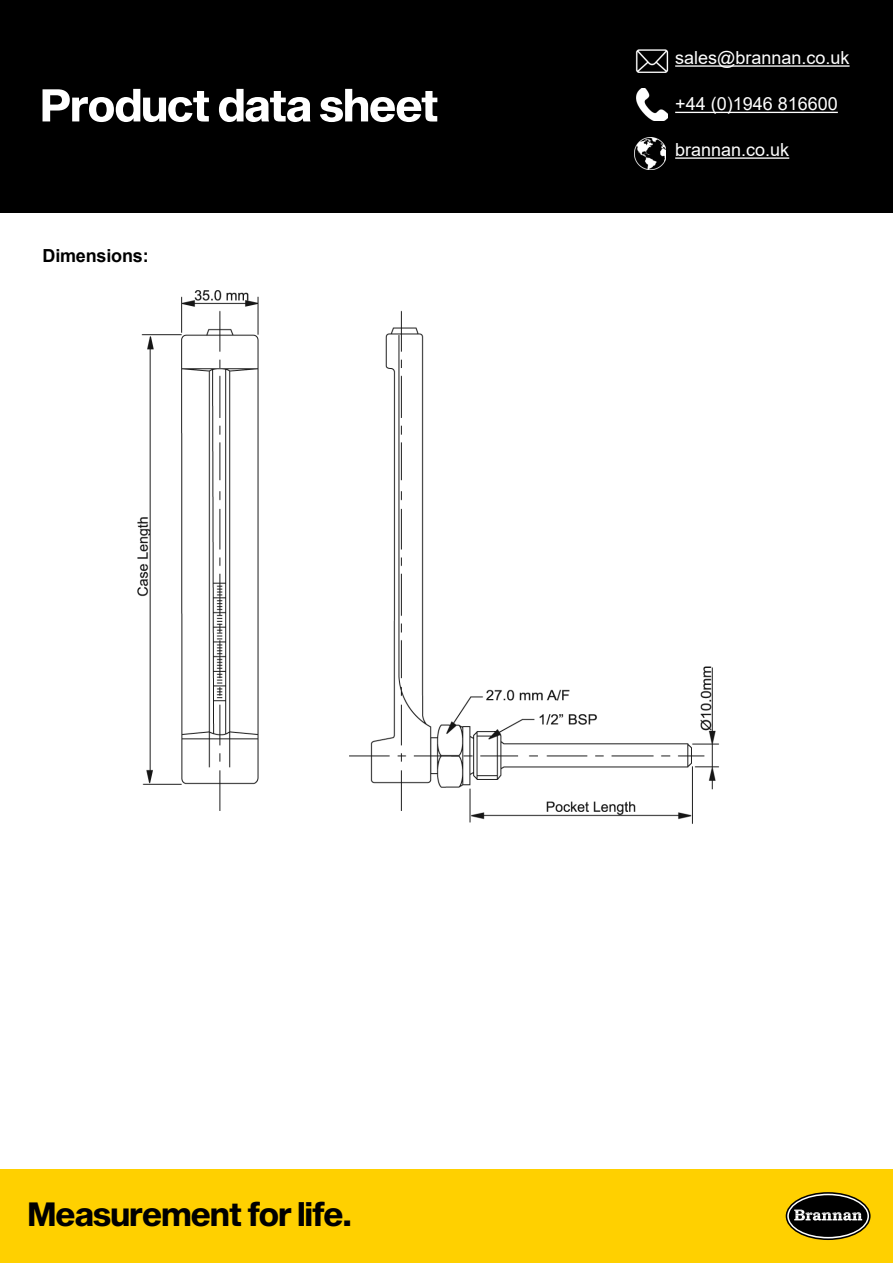
<style>
.page{position:relative;width:893px;height:1263px;background:#fff}
.page>*{position:absolute;margin:0;border:0;box-sizing:border-box;transform-origin:0 0}
.t1{font:33px "Sequel Sans Bold Disp";color:#000}
.t2{font:18px "Arial";color:#fff}
.t3{font:700 18px "Arial";letter-spacing:-.01em;color:#000}
</style>
<div class="page">
<div style="left:0;top:0;width:893px;height:213px;background:#000"></div>
<div style="left:0;top:1169px;width:893px;height:94px;background:#ffd000"></div>
<svg style="left:786px;top:1193px;width:84px;height:46px"></svg>
<div style="left:786px;top:1192px;width:85px;height:48px;border:2px solid #000;border-radius:50%"></div>
<div style="left:789px;top:1195px;width:78px;height:42px;background:#000;border-radius:50%"></div>
<svg style="left:794px;top:1209px;width:68px;height:11px"></svg>
<img style="left:635px;top:50px;width:34px;height:22px">
<hr style="left:675px;top:65px;width:175px;height:2px;background:#fff">
<img style="left:637px;top:89px;width:30px;height:32px">
<hr style="left:675px;top:112px;width:163px;height:1px;background:#fff">
<img style="left:635px;top:137px;width:31px;height:32px">
<hr style="left:675px;top:157px;width:114px;height:2px;background:#fff">
<svg style="left:43px;top:89px;width:394px;height:33px"></svg>
<img style="left:137px;top:291px;width:582px;height:533px">
<p class="t3" style="left:43px;top:243px;width:108px">Dimensions:</p>
<p class="t2" style="left:675px;top:45px;width:176px">sales@brannan.co.uk</p>
<p class="t2" style="left:675px;top:92px;width:164px">+44 (0)1946 816600</p>
<p class="t2" style="left:675px;top:137px;width:116px">brannan.co.uk</p>
<h1 class="t1" style="left:28px;top:1191px;width:325px">Measurement for life.</h1>
</div>
